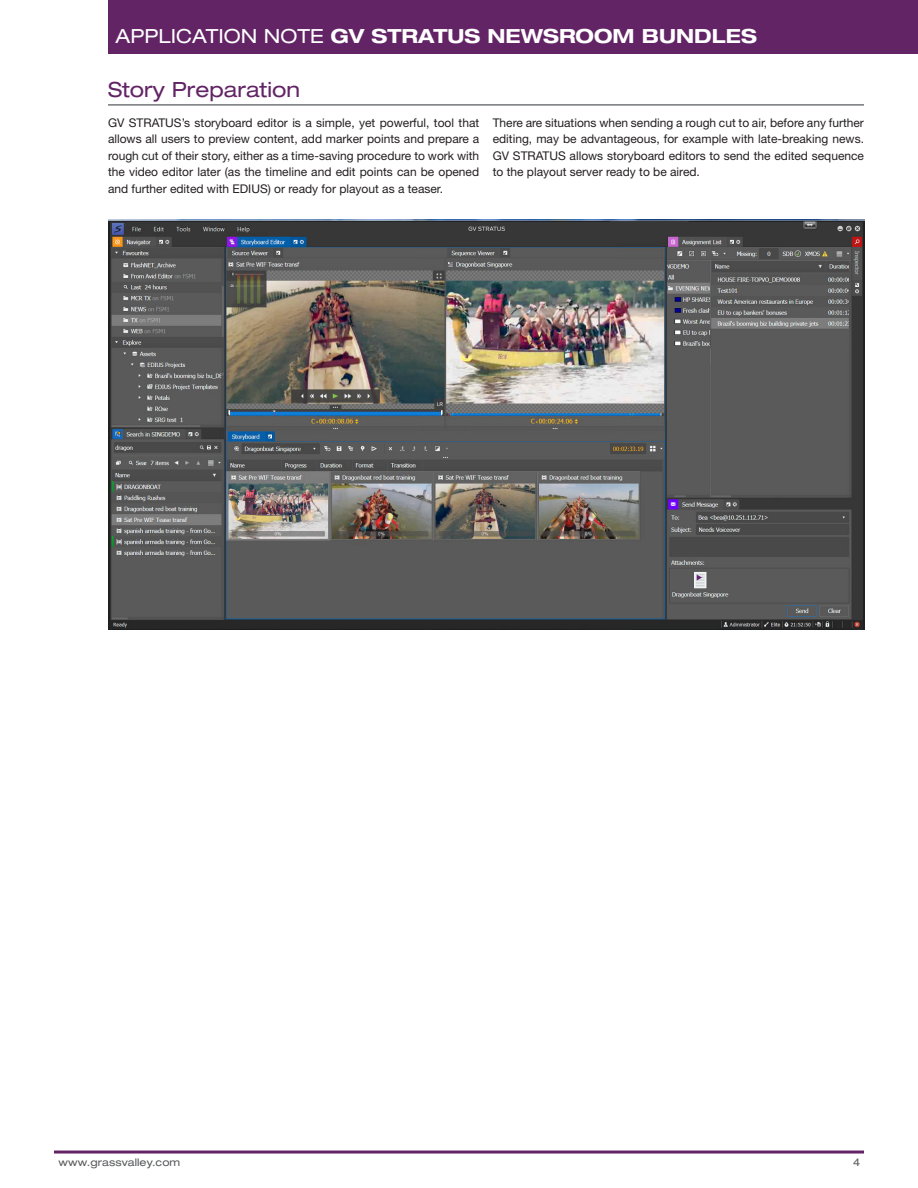
<style>
.page{position:relative;width:918px;height:1188px;background:#fff}
.page>*{position:absolute;margin:0;border:0;box-sizing:border-box;transform-origin:0 0}
._2014_Section_Head{font:expanded 21px "Helvetica Neue";color:#622465}
.t1{font:700 expanded 19.5px "Helvetica Neue";color:#fff}
._2014_Collaterals_Te{font:12px/16.5px "Helvetica Neue";color:#231f20;text-align:justify}
.t2{font:expanded 10.5px "Helvetica Neue";letter-spacing:.01em;color:#57585a}
.s1{font-weight:400}
</style>
<div class="page">
<div style="left:108px;top:0;width:810px;height:54px;background:#622465"></div>
<hr style="left:54px;top:1151px;width:810px;height:3px;background:#622465">
<hr style="left:108px;top:104px;width:756px;height:2px;background:#76787b">
<img style="left:108px;top:219px;width:757px;height:411px">
<h2 class="t1" style="left:116px;top:24px;width:643px"><span class="s1">APPLICATION NOTE</span> GV STRATUS NEWSROOM BUNDLES</h2>
<p class="_2014_Section_Head" style="left:108px;top:77px;width:194px">Story Preparation</p>
<p class="_2014_Collaterals_Te" style="left:108px;top:114px;width:373px">GV STRATUS’s storyboard editor is a simple, yet powerful, tool that allows all users to preview content, add marker points and prepare a rough cut of their story, either as a time-saving procedure to work with the video editor later (as the timeline and edit points can be opened and further edited with EDIUS) or ready for playout as a teaser.</p>
<p class="_2014_Collaterals_Te" style="left:493px;top:114px;width:373px">There are situations when sending a rough cut to air, before any further editing, may be advantageous, for example with late-breaking news.<br>GV STRATUS allows storyboard editors to send the edited sequence to the playout server ready to be aired.</p>
<p class="t2" style="left:58px;top:1156px;width:123px">www.grassvalley.com</p>
<p class="t2" style="left:853px;top:1156px;width:9px">4</p>
</div>
